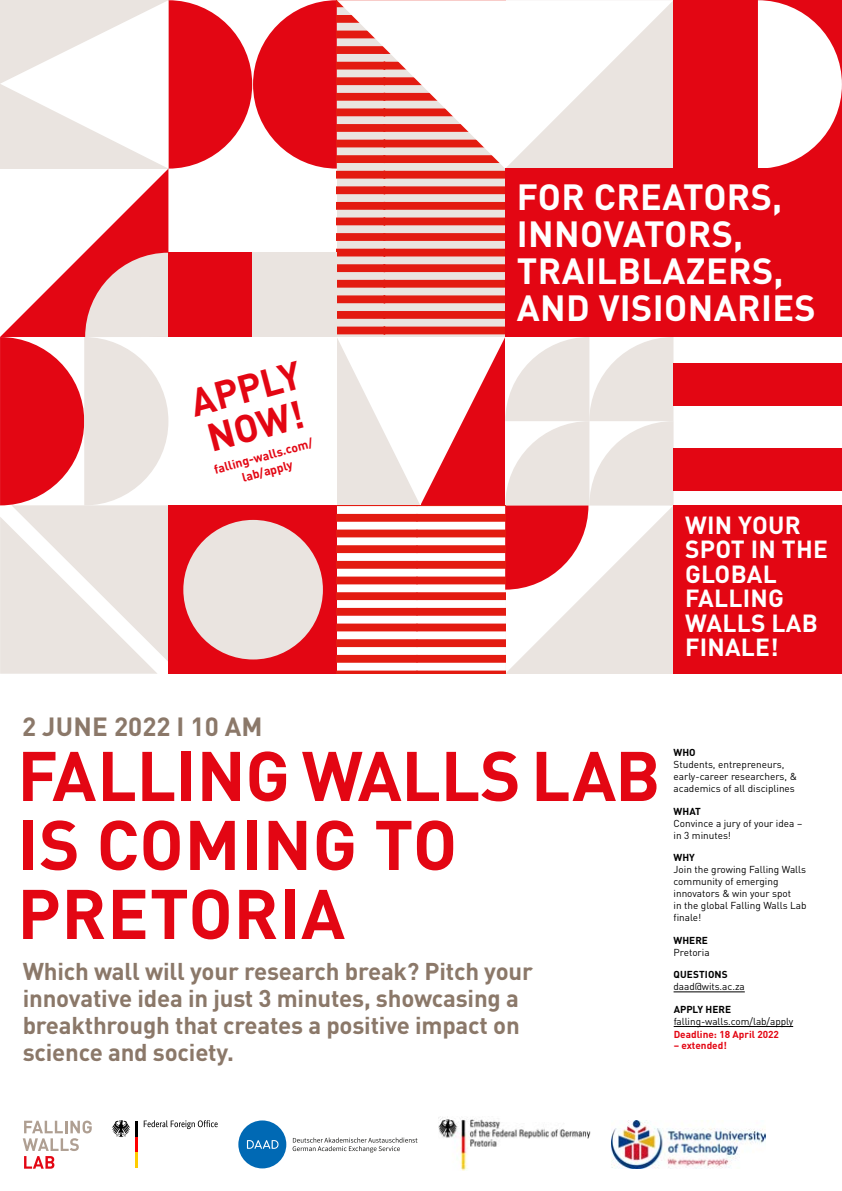
<style>
.page{position:relative;width:842px;height:1191px;background:#fff}
.page>*{position:absolute;margin:0;border:0;box-sizing:border-box;transform-origin:0 0}
.t1{font:700 69px/69px "DINOT";letter-spacing:.005em;color:#e30613}
.t2{font:700 38.7px/38.7px "DINOT";color:#e30613}
.t3{font:700 36px/37px "DINOT";letter-spacing:.01em;color:#fff}
.t4{font:700 26px "DINOT";color:#8b7869}
.t5{font:700 24.5px/24.5px "DINOT";letter-spacing:.01em;color:#fff}
.t6{font:700 24px/27px "DINOT";letter-spacing:-.01em;color:#8b7869}
.t7{font:700 12.4px "DINOT";color:#e30613}
.t8{font:10px/12px "DINOT";color:#000}
.t9{font:700 10px "DINOT";color:#000}
.t10{font:700 10px "DINOT";color:#e30512}
</style>
<div class="page">
<div style="left:674px;top:0;width:168px;height:169px;background:#e30613"></div>
<svg style="left:758px;top:0;width:84px;height:168px"></svg>
<svg style="left:0;top:0;width:674px;height:674px"></svg>
<div style="left:674px;top:449px;width:168px;height:42px;background:#e30613"></div>
<div style="left:674px;top:364px;width:168px;height:42px;background:#e30613"></div>
<svg style="left:337px;top:505px;width:168px;height:169px"></svg>
<div style="left:505px;top:169px;width:337px;height:168px;background:#e30613"></div>
<svg style="left:23px;top:1121px;width:69px;height:48px"></svg>
<div style="left:674px;top:505px;width:168px;height:169px;background:#e30613"></div>
<hr style="left:674px;top:992px;width:71px;height:1px;background:#000">
<hr style="left:674px;top:1026px;width:119px;height:1px;background:#000">
<svg style="left:144px;top:1120px;width:74px;height:9px"></svg>
<svg style="left:112px;top:1120px;width:18px;height:17px"></svg>
<hr style="left:135px;top:1121px;width:3px;height:16px;background:#000">
<hr style="left:135px;top:1137px;width:3px;height:15px;background:#f00">
<hr style="left:135px;top:1152px;width:3px;height:16px;background:#fc0">
<div style="left:238px;top:1120px;width:48px;height:48px;background:#0069b4;border-radius:50%"></div>
<svg style="left:247px;top:1140px;width:32px;height:9px"></svg>
<svg style="left:293px;top:1138px;width:124px;height:15px"></svg>
<img style="left:612px;top:1121px;width:153px;height:47px">
<img style="left:438px;top:1116px;width:153px;height:54px">
<h2 class="t2" style="left:186px;top:383px;width:114px;rotate:-15deg">APPLY<br>NOW!</h2>
<p class="t7" style="left:240px;top:470px;width:54px;rotate:-15deg">lab/apply</p>
<p class="t7" style="left:212px;top:461px;width:103px;rotate:-15deg">falling-walls.com/</p>
<h3 class="t4" style="left:22px;top:709px;width:242px">2 JUNE 2022 I 10 AM</h3>
<h3 class="t3" style="left:517px;top:177px;width:300px">FOR CREATORS,<br>INNOVATORS,<br>TRAILBLAZERS,<br>AND VISIONARIES</h3>
<h3 class="t5" style="left:685px;top:512px;width:144px">WIN YOUR<br>SPOT IN THE<br>GLOBAL<br>FALLING<br>WALLS LAB<br>FINALE!</h3>
<h1 class="t1" style="left:17px;top:740px;width:645px">FALLING WALLS LAB<br>IS COMING TO<br>PRETORIA</h1>
<h3 class="t6" style="left:23px;top:957px;width:512px">Which wall will your research break? Pitch your innovative idea in just 3 minutes, showcasing a breakthrough that creates a positive impact on science and society.</h3>
<p class="t9" style="left:674px;top:746px;width:24px">WHO</p>
<p class="t8" style="left:674px;top:758px;width:125px">Students, entrepreneurs, early-career researchers, &amp; academics of all disciplines</p>
<p class="t9" style="left:674px;top:804px;width:29px">WHAT</p>
<p class="t8" style="left:674px;top:817px;width:130px">Convince a jury of your idea – in 3 minutes!</p>
<p class="t9" style="left:674px;top:851px;width:23px">WHY</p>
<p class="t8" style="left:674px;top:863px;width:135px">Join the growing Falling Walls community of emerging innovators &amp; win your spot<br>in the global Falling Walls Lab finale!</p>
<p class="t9" style="left:674px;top:934px;width:36px">WHERE</p>
<p class="t8" style="left:674px;top:946px;width:38px">Pretoria</p>
<p class="t9" style="left:674px;top:968px;width:56px">QUESTIONS</p>
<p class="t8" style="left:674px;top:981px;width:73px">daad@wits.ac.za</p>
<p class="t9" style="left:674px;top:1003px;width:59px">APPLY HERE</p>
<p class="t8" style="left:674px;top:1015px;width:121px">falling-walls.com/lab/apply</p>
<p class="t10" style="left:674px;top:1028px;width:107px">Deadline: 18 April 2022</p>
<p class="t10" style="left:674px;top:1039px;width:55px">– extended!</p>
</div>
